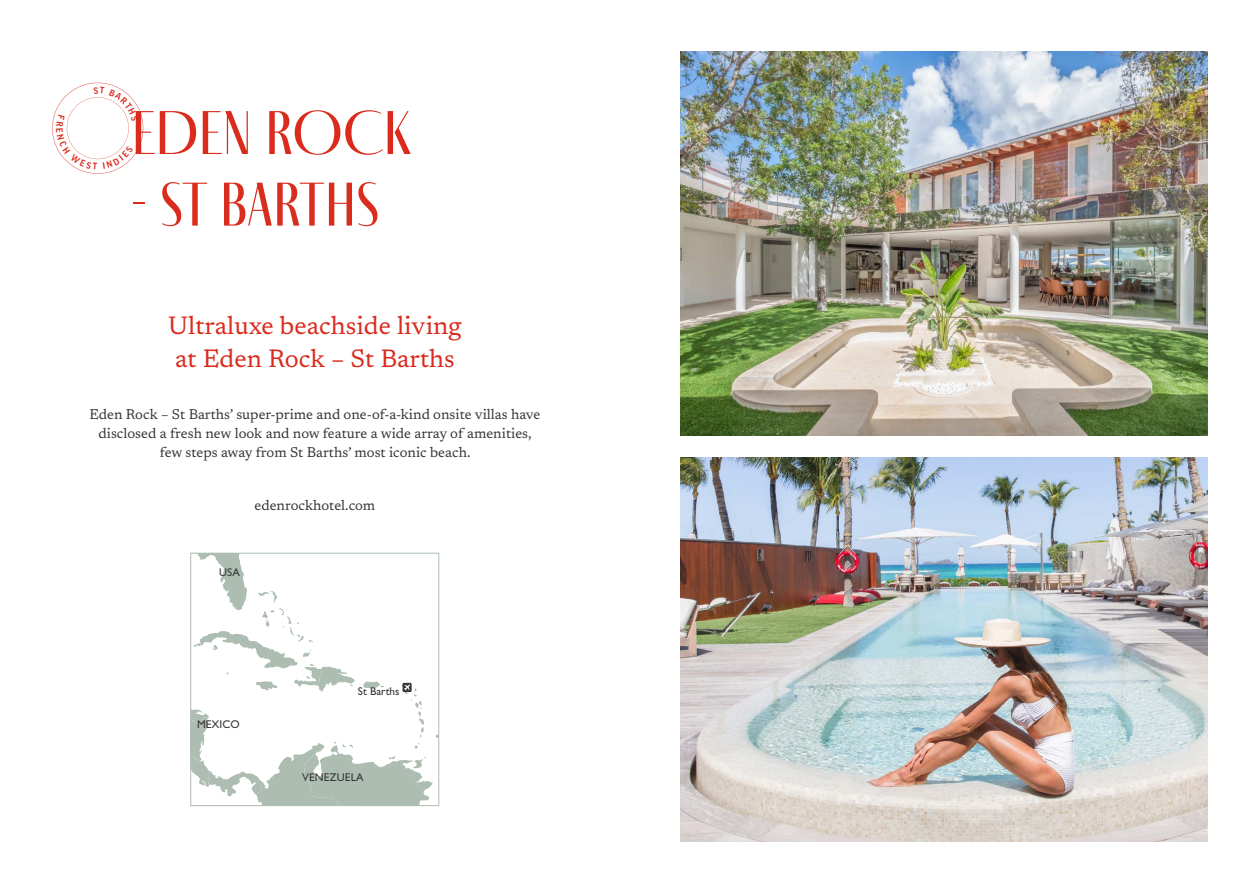
<style>
.page{position:relative;width:1259px;height:893px;background:#fff}
.page>*{position:absolute;margin:0;border:0;box-sizing:border-box;transform-origin:0 0}
.t1{font:63.45px "Fino Sans";letter-spacing:-.005em;color:#d92d1f}
.t2{font:63.45px "Fino Sans";color:#da2b1d}
.t3{font:25.5px/32.4px "Newsreader";color:#da2b1d}
.t4{font:14.25px/18.8px "Newsreader";color:#373737;text-align:center}
.t5{font:500 11.25px "Gill Sans MT Pro";color:#373737}
.s1{color:#da2b1d}
</style>
<div class="page">
<img style="left:680px;top:51px;width:528px;height:385px">
<img style="left:680px;top:457px;width:528px;height:385px">
<svg style="left:191px;top:553px;width:248px;height:253px"></svg>
<svg style="left:52px;top:82px;width:92px;height:92px"></svg>
<h1 class="t2" style="left:132px;top:97px;width:280px">EDEN ROCK</h1>
<h1 class="t1" style="left:132px;top:169px;width:249px"><span class="s1">- ST</span> BARTHS</h1>
<h2 class="t3" style="left:168px;top:308px;width:295px">Ultraluxe beachside living at Eden Rock – St Barths</h2>
<p class="t4" style="left:89px;top:404px;width:452px">Eden Rock – St Barths’ super-prime and one-of-a-kind onsite villas have disclosed a fresh new look and now feature a wide array of amenities, few steps away from St Barths’ most iconic beach.</p>
<p class="t4" style="left:255px;top:495px;width:122px">edenrockhotel.com</p>
<p class="t5" style="left:219px;top:566px;width:22px">USA</p>
<p class="t5" style="left:197px;top:718px;width:44px">MEXICO</p>
<p class="t5" style="left:358px;top:685px;width:43px">St Barths</p>
<p class="t5" style="left:302px;top:771px;width:63px">VENEZUELA</p>
</div>
